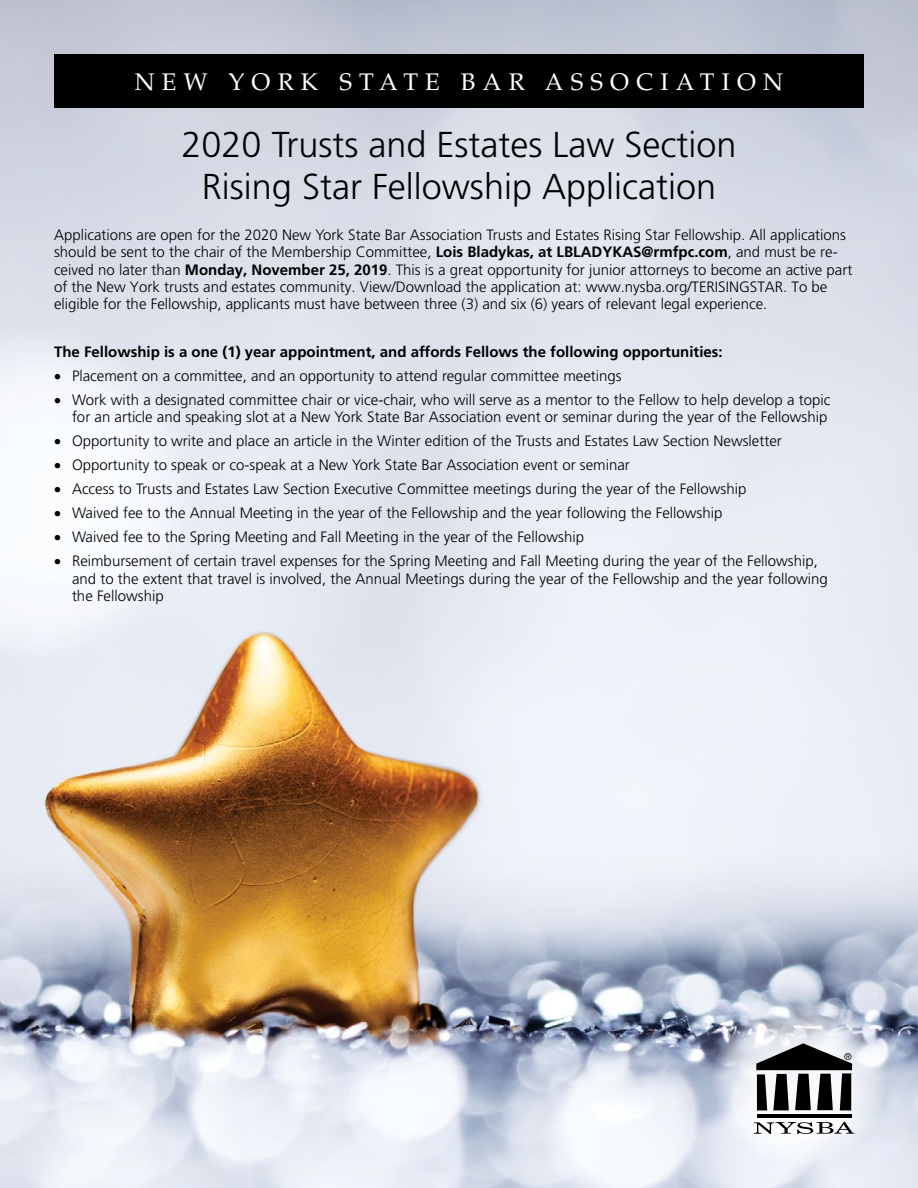
<style>
.page{position:relative;width:918px;height:1188px;background:#fff}
.page>*{position:absolute;margin:0;border:0;box-sizing:border-box;transform-origin:0 0}
.t1{font:300 36px/41.4px "Frutiger";color:#000;text-align:center}
.t2{font:24px "Palatino";letter-spacing:.3em;color:#fff}
.t3{font:300 15px/17.2px "Frutiger";color:#000}
.t4{font:700 15px "Frutiger";color:#000}
.s1{font-weight:700}
</style>
<div class="page">
<img style="left:0;top:0;width:918px;height:1188px">
<div style="left:54px;top:54px;width:810px;height:54px;background:#000"></div>
<svg style="left:712px;top:992px;width:175px;height:175px"></svg>
<svg style="left:754px;top:1122px;width:101px;height:12px"></svg>
<hr style="left:757px;top:1114px;width:94px;height:3px;background:#000">
<svg style="left:756px;top:1043px;width:96px;height:67px"></svg>
<h2 class="t2" style="left:135px;top:68px;width:650px">NEW YORK STATE BAR ASSOCIATION</h2>
<h1 class="t1" style="left:182px;top:125px;width:556px">2020 Trusts and Estates Law Section<br>Rising Star Fellowship Application</h1>
<p class="t3" style="left:54px;top:227px;width:800px">Applications are open for the 2020 New York State Bar Association Trusts and Estates Rising Star Fellowship. All applications should be sent to the chair of the Membership Committee, <span class="s1">Lois Bladykas, at LBLADYKAS@rmfpc.com</span>, and must be re&shy;ceived no later than <span class="s1">Monday, November 25, 2019</span>. This is a great opportunity for junior attorneys to become an active part of the New York trusts and estates community. View/Download the application at: www.nysba.org/TERISINGSTAR. To be eligible for the Fellowship, applicants must have between three (3) and six (6) years of relevant legal experience.</p>
<p class="t4" style="left:54px;top:343px;width:670px">The Fellowship is a one (1) year appointment, and affords Fellows the following opportunities:</p>
<p class="t3" style="left:54px;top:368px;width:569px">• Placement on a committee, and an opportunity to attend regular committee meetings</p>
<p class="t3" style="left:54px;top:392px;width:778px;text-align:right">• Work with a designated committee chair or vice-chair, who will serve as a mentor to the Fellow to help develop a topic for an article and speaking slot at a New York State Bar Association event or seminar during the year of the Fellowship</p>
<p class="t3" style="left:54px;top:433px;width:729px">• Opportunity to write and place an article in the Winter edition of the Trusts and Estates Law Section Newsletter</p>
<p class="t3" style="left:54px;top:457px;width:577px">• Opportunity to speak or co-speak at a New York State Bar Association event or seminar</p>
<p class="t3" style="left:54px;top:481px;width:694px">• Access to Trusts and Estates Law Section Executive Committee meetings during the year of the Fellowship</p>
<p class="t3" style="left:54px;top:505px;width:670px">• Waived fee to the Annual Meeting in the year of the Fellowship and the year following the Fellowship</p>
<p class="t3" style="left:54px;top:529px;width:532px">• Waived fee to the Spring Meeting and Fall Meeting in the year of the Fellowship</p>
<p class="t3" style="left:72px;top:553px;width:757px;text-indent:-18px">• Reimbursement of certain travel expenses for the Spring Meeting and Fall Meeting during the year of the Fellowship, and to the extent that travel is involved, the Annual Meetings during the year of the Fellowship and the year following the Fellowship</p>
</div>
